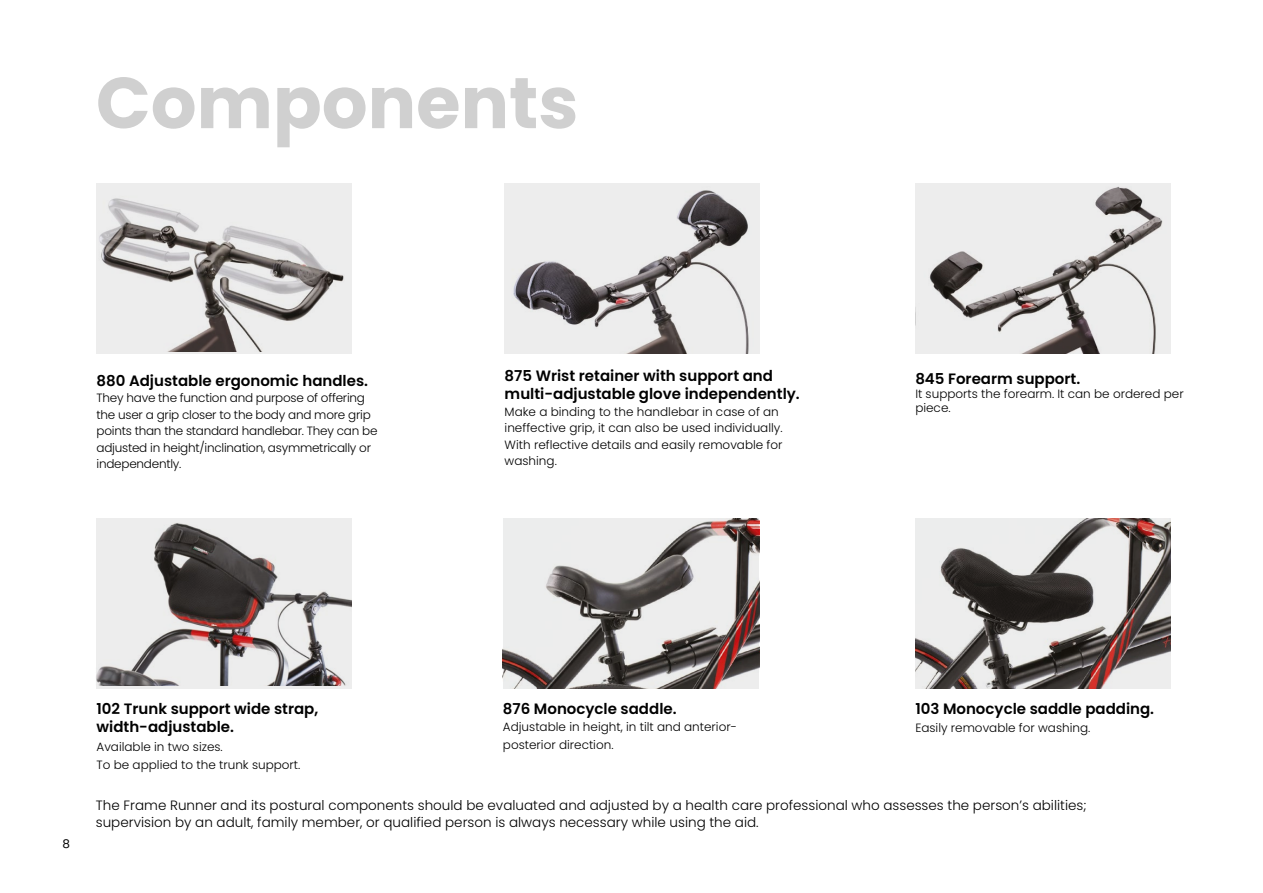
<style>
.page{position:relative;width:1263px;height:893px;background:#fff}
.page>*{position:absolute;margin:0;border:0;box-sizing:border-box;transform-origin:0 0}
.t1{font:700 72px "Poppins";color:#d0d0d0}
.t2{font:600 15px/18px "Poppins";color:#000}
.t3{font:300 13.5px/16.2px "Poppins";color:#000}
.t4{font:300 12px/16.5px "Poppins";color:#000}
.t5{font:300 12px/16.5px "Poppins";letter-spacing:-.02em;color:#000}
.t6{font:12px "Poppins";color:#000}
</style>
<div class="page">
<div style="left:97px;top:519px;width:255px;height:170px;background:#ededed"></div>
<div style="left:97px;top:184px;width:255px;height:170px;background:#ededed"></div>
<img style="left:505px;top:184px;width:255px;height:170px">
<img style="left:915px;top:184px;width:255px;height:170px">
<img style="left:96px;top:522px;width:255px;height:164px">
<img style="left:96px;top:188px;width:248px;height:163px">
<img style="left:503px;top:519px;width:257px;height:170px">
<img style="left:915px;top:519px;width:255px;height:170px">
<h1 class="t1" style="left:96px;top:61px;width:484px">Components</h1>
<p class="t2" style="left:97px;top:371px;width:273px">880 Adjustable ergonomic handles.</p>
<p class="t5" style="left:97px;top:390px;width:282px">They have the function and purpose of offering the user a grip closer to the body and more grip points than the standard handlebar. They can be adjusted in height/inclination, asymmetrically or independently.</p>
<p class="t2" style="left:505px;top:367px;width:297px">875 Wrist retainer with support and multi-adjustable glove independently.</p>
<p class="t4" style="left:505px;top:404px;width:279px">Make a binding to the handlebar in case of an ineffective grip, it can also be used individually.<br>With reflective details and easily removable for washing.</p>
<p class="t2" style="left:915px;top:369px;width:166px">845 Forearm support.</p>
<p class="t4" style="left:915px;top:387px;width:270px;line-height:14.4px">It supports the forearm. It can be ordered per piece.</p>
<p class="t6" style="left:62px;top:837px;width:9px">8</p>
<p class="t2" style="left:97px;top:700px;width:223px">102 Trunk support wide strap, width-adjustable.</p>
<p class="t4" style="left:97px;top:737px;width:205px;line-height:18.6px">Available in two sizes.<br>To be applied to the trunk support.</p>
<p class="t2" style="left:503px;top:700px;width:175px">876 Monocycle saddle.</p>
<p class="t4" style="left:503px;top:717px;width:236px;line-height:18px">Adjustable in height, in tilt and anterior&shy;posterior direction.</p>
<p class="t2" style="left:915px;top:700px;width:240px">103 Monocycle saddle padding.</p>
<p class="t4" style="left:915px;top:720px;width:177px">Easily removable for washing.</p>
<p class="t3" style="left:96px;top:798px;width:992px">The Frame Runner and its postural components should be evaluated and adjusted by a health care professional who assesses the person’s abilities; supervision by an adult, family member, or qualified person is always necessary while using the aid.</p>
</div>
